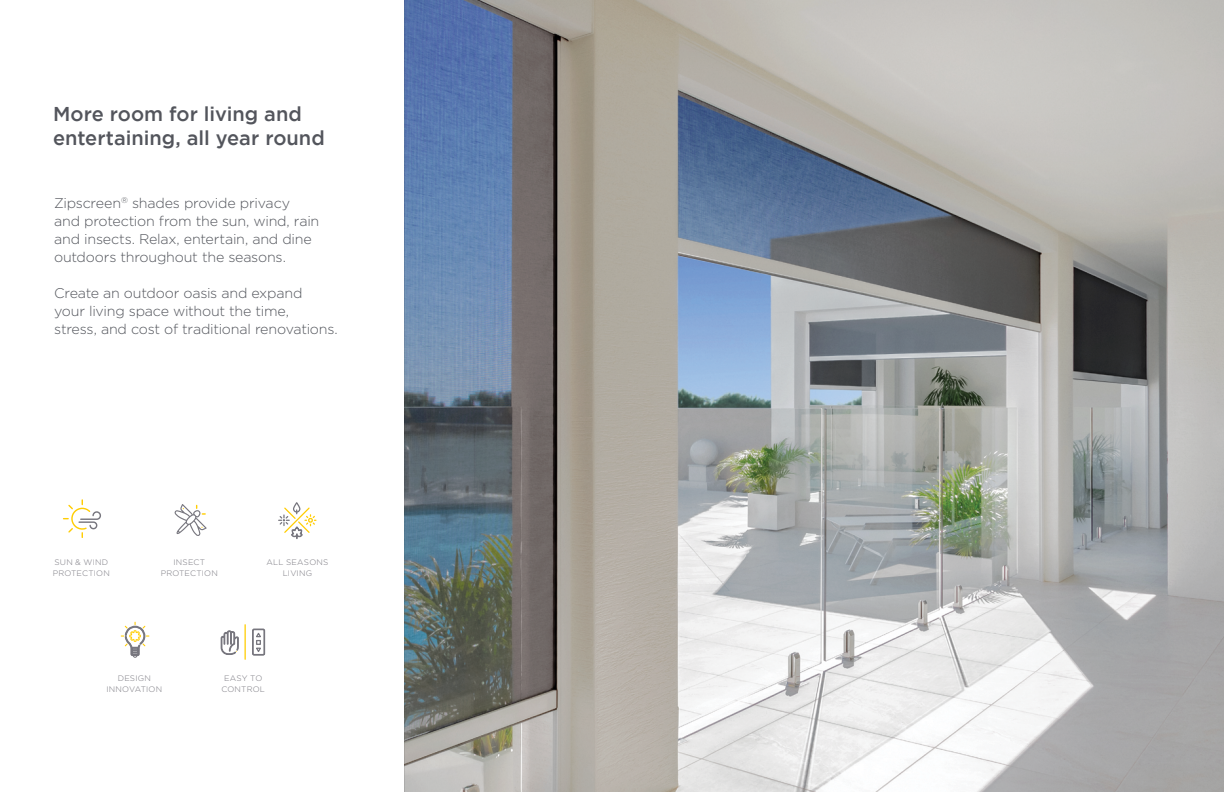
<style>
.page{position:relative;width:1224px;height:792px;background:#fff}
.page>*{position:absolute;margin:0;border:0;box-sizing:border-box;transform-origin:0 0}
.t1{font:500 20px/24px "Gotham";color:#53555c}
.t2{font:300 14px/18px "Gotham";letter-spacing:-.015em;color:#53555c}
.t3{font:300 8px/11px "Gotham";letter-spacing:.025em;color:#77767e;text-align:center}
</style>
<div class="page">
<img style="left:405px;top:0;width:819px;height:792px">
<svg style="left:64px;top:500px;width:37px;height:37px"></svg>
<svg style="left:121px;top:622px;width:28px;height:36px"></svg>
<svg style="left:174px;top:504px;width:33px;height:32px"></svg>
<svg style="left:221px;top:630px;width:18px;height:25px"></svg>
<hr style="left:245px;top:625px;width:1px;height:34px;background:#ffcd03">
<svg style="left:252px;top:629px;width:13px;height:26px"></svg>
<div style="left:293px;top:502px;width:7px;height:11px;border:1px solid #77767e;border-radius:3px"></div>
<svg style="left:278px;top:506px;width:38px;height:33px"></svg>
<h1 class="t1" style="left:53px;top:101px;width:273px">More room for living and entertaining, all year round</h1>
<p class="t2" style="left:54px;top:194px;width:267px">Zipscreen<sup>®</sup> shades provide privacy and protection from the sun, wind, rain and insects. Relax, entertain, and dine outdoors throughout the seasons.</p>
<p class="t2" style="left:54px;top:284px;width:285px">Create an outdoor oasis and expand<br>your living space without the time,<br>stress, and cost of traditional renovations.</p>
<p class="t3" style="left:53px;top:557px;width:59px;text-align:left">SUN &amp; WIND<br>PROTECTION</p>
<p class="t3" style="left:161px;top:556px;width:59px">INSECT<br>PROTECTION</p>
<p class="t3" style="left:267px;top:556px;width:63px">ALL SEASONS<br>LIVING</p>
<p class="t3" style="left:106px;top:673px;width:57px">DESIGN<br>INNOVATION</p>
<p class="t3" style="left:221px;top:673px;width:45px">EASY TO<br>CONTROL</p>
</div>
